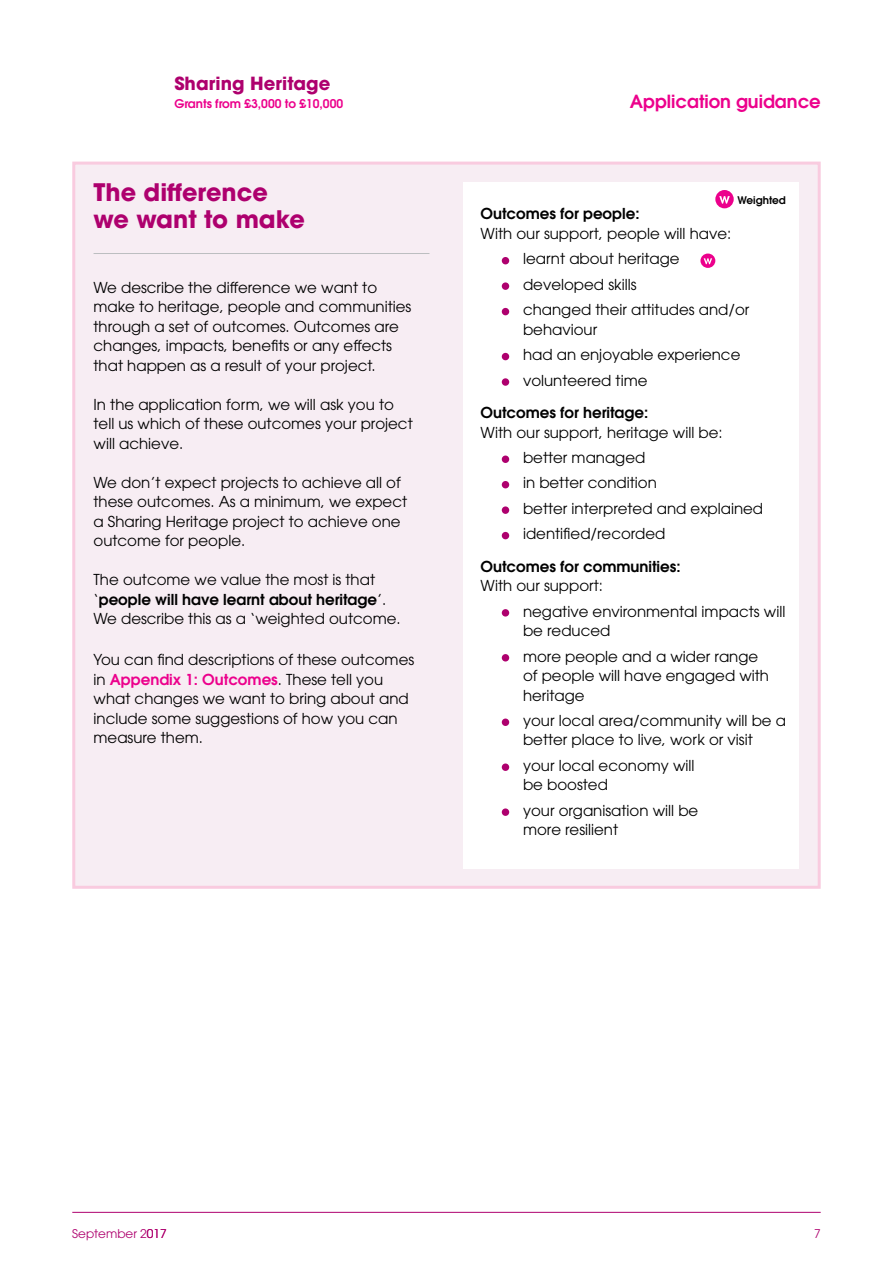
<style>
.page{position:relative;width:893px;height:1263px;background:#fff}
.page>*{position:absolute;margin:0;border:0;box-sizing:border-box;transform-origin:0 0}
.t1{font:700 24px/27px "ITC Avant Garde Pro";color:#ae006e}
.t2{font:600 18px "ITC Avant Garde Pro";color:#ec008c}
.t3{font:700 18px "ITC Avant Garde Pro";color:#ae006e}
.t4{font:15px/19.5px "ITC Avant Garde Pro";color:#000}
.t5{font:600 15px "ITC Avant Garde Pro";color:#000}
.t6{font:600 12px "ITC Avant Garde Pro";color:#ec008c}
.t7{font:12px "ITC Avant Garde Pro";color:#ae006e}
.t8{font:600 10.5px "ITC Avant Garde Pro";color:#000}
.s1{font-weight:600}
.s2{font-weight:600;color:#ec008c}
.s3{font-family:"ITC Avant Garde Std"}
</style>
<div class="page">
<hr style="left:72px;top:1212px;width:749px;height:1px;background:#ae006e">
<div style="left:72px;top:162px;width:749px;height:727px;background:#f7edf3;border:3px solid #f9cbdf"></div>
<div style="left:463px;top:183px;width:336px;height:686px;background:#fff"></div>
<div style="left:502px;top:609px;width:7px;height:7px;background:#ae006e;border-radius:50%"></div>
<div style="left:502px;top:654px;width:7px;height:7px;background:#ae006e;border-radius:50%"></div>
<div style="left:502px;top:718px;width:7px;height:8px;background:#ae006e;border-radius:50%"></div>
<div style="left:502px;top:763px;width:7px;height:8px;background:#ae006e;border-radius:50%"></div>
<div style="left:502px;top:808px;width:7px;height:8px;background:#ae006e;border-radius:50%"></div>
<div style="left:502px;top:257px;width:7px;height:7px;background:#ae006e;border-radius:50%"></div>
<div style="left:502px;top:282px;width:7px;height:8px;background:#ae006e;border-radius:50%"></div>
<div style="left:502px;top:308px;width:7px;height:7px;background:#ae006e;border-radius:50%"></div>
<div style="left:502px;top:353px;width:7px;height:7px;background:#ae006e;border-radius:50%"></div>
<div style="left:502px;top:378px;width:7px;height:8px;background:#ae006e;border-radius:50%"></div>
<hr style="left:94px;top:253px;width:335px;height:1px;background:#bcbec0">
<div style="left:715px;top:190px;width:19px;height:18px;background:#ec008c;border-radius:50%"></div>
<svg style="left:719px;top:196px;width:11px;height:8px"></svg>
<div style="left:700px;top:254px;width:15px;height:14px;background:#ec008c;border-radius:50%"></div>
<svg style="left:704px;top:258px;width:8px;height:6px"></svg>
<div style="left:502px;top:455px;width:7px;height:8px;background:#ae006e;border-radius:50%"></div>
<div style="left:502px;top:481px;width:7px;height:7px;background:#ae006e;border-radius:50%"></div>
<div style="left:502px;top:506px;width:7px;height:8px;background:#ae006e;border-radius:50%"></div>
<div style="left:502px;top:532px;width:7px;height:7px;background:#ae006e;border-radius:50%"></div>
<p class="t3" style="left:174px;top:72px;width:158px">Sharing Heritage</p>
<p class="t6" style="left:174px;top:96px;width:170px">Grants from £3,000 to £10,000</p>
<h2 class="t1" style="left:94px;top:178px;width:213px">The difference we want to make</h2>
<p class="t4" style="left:94px;top:277px;width:319px">We describe the difference we want to make to heritage, people and communities through a set of outcomes. Outcomes are changes, impacts, benefits or any effects that happen as a result of your project.</p>
<p class="t4" style="left:94px;top:394px;width:321px">In the application form, we will ask you to tell us which of these outcomes your project will achieve.</p>
<p class="t4" style="left:94px;top:472px;width:315px">We don’t expect projects to achieve all of these outcomes. As a minimum, we expect a Sharing Heritage project to achieve one outcome for people.</p>
<p class="t4" style="left:94px;top:570px;width:309px">The outcome we value the most is that ‘<span class="s1">people will have learnt about heritage</span>’.<br>We describe this as a ‘weighted outcome.</p>
<p class="t4" style="left:94px;top:650px;width:322px">You can find descriptions of these outcomes in <span class="s2">Appendix 1: Outcomes</span>. These tell you what changes we want to bring about and include some suggestions of how you can measure them.</p>
<p class="t2" style="left:630px;top:90px;width:192px">Application guidance</p>
<p class="t8" style="left:738px;top:193px;width:50px">Weighted</p>
<p class="t5" style="left:480px;top:204px;width:160px">Outcomes for people:</p>
<p class="t4" style="left:480px;top:224px;width:252px">With our support, people will have:</p>
<p class="t4" style="left:523px;top:249px;width:158px">learnt about heritage</p>
<p class="t4" style="left:523px;top:274px;width:115px">developed skills</p>
<p class="t4" style="left:523px;top:300px;width:228px">changed their attitudes and/or behaviour</p>
<p class="t4" style="left:523px;top:345px;width:219px">had an enjoyable experience</p>
<p class="t4" style="left:523px;top:370px;width:126px">volunteered time</p>
<p class="t5" style="left:480px;top:403px;width:169px">Outcomes for heritage:</p>
<p class="t4" style="left:480px;top:422px;width:244px">With our support, heritage will be:</p>
<p class="t4" style="left:523px;top:447px;width:124px">better managed</p>
<p class="t4" style="left:523px;top:473px;width:135px">in better condition</p>
<p class="t4" style="left:523px;top:498px;width:242px">better interpreted and explained</p>
<p class="t4" style="left:523px;top:524px;width:144px">identified/recorded</p>
<p class="t5" style="left:480px;top:556px;width:202px">Outcomes for communities:</p>
<p class="t4" style="left:480px;top:576px;width:124px">With our support:</p>
<p class="t4" style="left:523px;top:601px;width:264px">negative environmental impacts will be reduced</p>
<p class="t4" style="left:523px;top:646px;width:248px">more people and a wider range of people will have engaged with heritage</p>
<p class="t4" style="left:523px;top:710px;width:265px">your local area/community will be a better place to live, work or visit</p>
<p class="t4" style="left:523px;top:755px;width:173px">your local economy will be boosted</p>
<p class="t4" style="left:523px;top:800px;width:177px">your organisation will be more resilient</p>
<p class="t7" style="left:72px;top:1226px;width:96px">September <span class="s3">2017</span></p>
<p class="t7" style="left:814px;top:1226px;width:8px">7</p>
</div>
